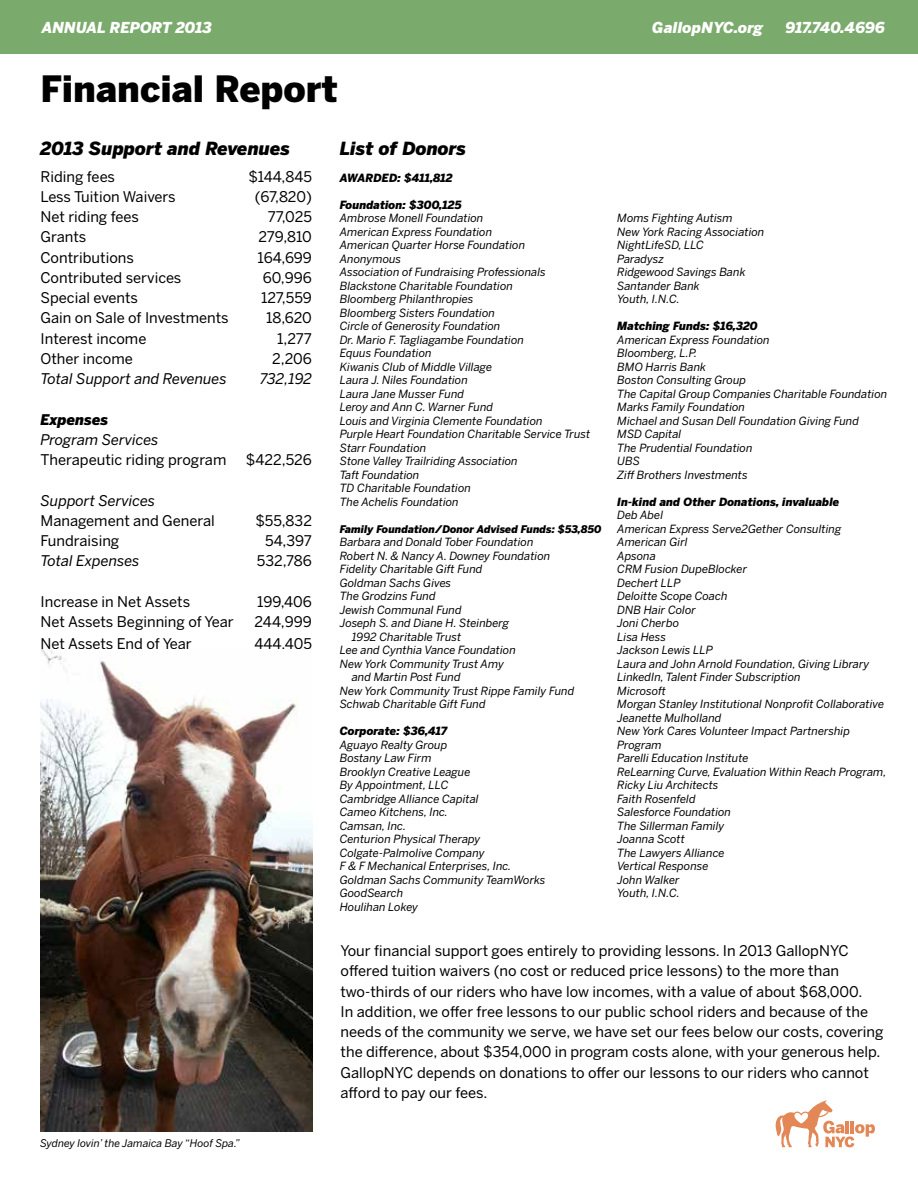
<style>
.page{position:relative;width:918px;height:1188px;background:#fff}
.page>*{position:absolute;margin:0;border:0;box-sizing:border-box;transform-origin:0 0}
.t1{font:900 36px "Benton Sans";color:#000}
.t2{font:italic 900 18px "Benton Sans";color:#000}
.t3{font:italic 900 15px "Benton Sans";color:#fff}
.t4{font:14.7px/20.2px "Benton Sans";color:#000}
.t5{font:italic 14.7px "Benton Sans";color:#000}
.t6{font:italic 900 14.7px "Benton Sans";color:#000}
.t7{font:italic 11.25px/13.5px "Benton Sans";color:#000}
.t8{font:italic 900 11.25px "Benton Sans";color:#000}
.t9{font:italic 900 10.5px "Benton Sans";color:#000}
.t10{font:italic 10.5px "Benton Sans";color:#000}
</style>
<div class="page">
<div style="left:0;top:0;width:918px;height:54px;background:#7aaa6c"></div>
<img style="left:40px;top:649px;width:273px;height:482px">
<svg style="left:776px;top:1100px;width:99px;height:47px"></svg>
<h3 class="t3" style="left:42px;top:18px;width:172px">ANNUAL REPORT 2013</h3>
<h3 class="t3" style="left:652px;top:18px;width:112px">GallopNYC.org</h3>
<h3 class="t3" style="left:786px;top:18px;width:101px">917.740.4696</h3>
<h1 class="t1" style="left:40px;top:67px;width:299px">Financial Report</h1>
<h2 class="t2" style="left:40px;top:137px;width:251px">2013 Support and Revenues</h2>
<h3 class="t4" style="left:40px;top:166px;width:76px">Riding fees</h3>
<h3 class="t4" style="left:248px;top:166px;width:65px">$144,845</h3>
<h3 class="t4" style="left:40px;top:186px;width:137px">Less Tuition Waivers</h3>
<h3 class="t4" style="left:255px;top:186px;width:59px">(67,820)</h3>
<h3 class="t4" style="left:40px;top:206px;width:100px">Net riding fees</h3>
<h3 class="t4" style="left:268px;top:206px;width:46px">77,025</h3>
<h3 class="t4" style="left:40px;top:227px;width:47px">Grants</h3>
<h3 class="t4" style="left:259px;top:227px;width:55px">279,810</h3>
<h3 class="t4" style="left:40px;top:247px;width:95px">Contributions</h3>
<h3 class="t4" style="left:258px;top:247px;width:56px">164,699</h3>
<h3 class="t4" style="left:40px;top:267px;width:142px">Contributed services</h3>
<h3 class="t4" style="left:263px;top:267px;width:51px">60,996</h3>
<h3 class="t4" style="left:40px;top:287px;width:99px">Special events</h3>
<h3 class="t4" style="left:261px;top:287px;width:52px">127,559</h3>
<h3 class="t4" style="left:40px;top:308px;width:190px">Gain on Sale of Investments</h3>
<h3 class="t4" style="left:266px;top:308px;width:47px">18,620</h3>
<h3 class="t4" style="left:40px;top:328px;width:107px">Interest income</h3>
<h3 class="t4" style="left:277px;top:328px;width:36px">1,277</h3>
<h3 class="t4" style="left:40px;top:348px;width:94px">Other income</h3>
<h3 class="t4" style="left:272px;top:348px;width:41px">2,206</h3>
<h3 class="t5" style="left:40px;top:370px;width:188px">Total Support and Revenues</h3>
<h3 class="t5" style="left:260px;top:370px;width:54px">732,192</h3>
<h3 class="t6" style="left:40px;top:410px;width:69px">Expenses</h3>
<h3 class="t5" style="left:40px;top:431px;width:120px">Program Services</h3>
<h3 class="t4" style="left:40px;top:449px;width:187px">Therapeutic riding program</h3>
<h3 class="t4" style="left:246px;top:449px;width:68px">$422,526</h3>
<h3 class="t5" style="left:40px;top:492px;width:116px">Support Services</h3>
<h3 class="t4" style="left:40px;top:510px;width:176px">Management and General</h3>
<h3 class="t4" style="left:255px;top:510px;width:58px">$55,832</h3>
<h3 class="t4" style="left:40px;top:530px;width:80px">Fundraising</h3>
<h3 class="t4" style="left:265px;top:530px;width:48px">54,397</h3>
<h3 class="t5" style="left:40px;top:552px;width:101px">Total Expenses</h3>
<h3 class="t4" style="left:257px;top:551px;width:57px">532,786</h3>
<h3 class="t4" style="left:40px;top:591px;width:151px">Increase in Net Assets</h3>
<h3 class="t4" style="left:257px;top:591px;width:56px">199,406</h3>
<h3 class="t4" style="left:40px;top:612px;width:195px">Net Assets Beginning of Year</h3>
<h3 class="t4" style="left:255px;top:612px;width:59px">244,999</h3>
<h3 class="t4" style="left:40px;top:633px;width:153px">Net Assets End of Year</h3>
<h3 class="t4" style="left:254px;top:633px;width:59px">444,405</h3>
<h2 class="t2" style="left:340px;top:137px;width:128px">List of Donors</h2>
<p class="t8" style="left:340px;top:171px;width:115px">AWARDED: $411,812</p>
<p class="t8" style="left:340px;top:198px;width:123px">Foundation: $300,125</p>
<p class="t7" style="left:340px;top:211px;width:252px">Ambrose Monell Foundation<br>American Express Foundation<br>American Quarter Horse Foundation<br>Anonymous<br>Association of Fundraising Professionals<br>Blackstone Charitable Foundation<br>Bloomberg Philanthropies<br>Bloomberg Sisters Foundation<br>Circle of Generosity Foundation<br>Dr. Mario F. Tagliagambe Foundation<br>Equus Foundation<br>Kiwanis Club of Middle Village<br>Laura J. Niles Foundation<br>Laura Jane Musser Fund<br>Leroy and Ann C. Warner Fund<br>Louis and Virginia Clemente Foundation<br>Purple Heart Foundation Charitable Service Trust<br>Starr Foundation<br>Stone Valley Trailriding Association<br>Taft Foundation<br>TD Charitable Foundation<br>The Achelis Foundation</p>
<p class="t9" style="left:340px;top:522px;width:263px">Family Foundation/Donor Advised Funds: $53,850</p>
<p class="t7" style="left:340px;top:535px;width:195px">Barbara and Donald Tober Foundation</p>
<p class="t7" style="left:340px;top:549px;width:212px">Robert N. &amp; Nancy A. Downey Foundation</p>
<p class="t7" style="left:340px;top:562px;width:144px">Fidelity Charitable Gift Fund</p>
<p class="t7" style="left:340px;top:576px;width:113px">Goldman Sachs Gives</p>
<p class="t7" style="left:340px;top:589px;width:97px">The Grodzins Fund</p>
<p class="t7" style="left:340px;top:603px;width:123px">Jewish Communal Fund</p>
<p class="t7" style="left:340px;top:616px;width:171px">Joseph S. and Diane H. Steinberg</p>
<p class="t7" style="left:352px;top:630px;width:111px">1992 Charitable Trust</p>
<p class="t7" style="left:340px;top:643px;width:178px">Lee and Cynthia Vance Foundation</p>
<p class="t7" style="left:340px;top:657px;width:166px">New York Community Trust Amy</p>
<p class="t7" style="left:352px;top:670px;width:110px">and Martin Post Fund</p>
<p class="t7" style="left:340px;top:684px;width:236px">New York Community Trust Rippe Family Fund</p>
<p class="t7" style="left:340px;top:697px;width:148px">Schwab Charitable Gift Fund</p>
<p class="t8" style="left:340px;top:724px;width:109px">Corporate: $36,417</p>
<p class="t7" style="left:340px;top:738px;width:207px">Aguayo Realty Group<br>Bostany Law Firm<br>Brooklyn Creative League<br>By Appointment, LLC<br>Cambridge Alliance Capital<br>Cameo Kitchens, Inc.<br>Camsan, Inc.<br>Centurion Physical Therapy<br>Colgate-Palmolive Company<br>F &amp; F Mechanical Enterprises, Inc.<br>Goldman Sachs Community TeamWorks<br>GoodSearch<br>Houlihan Lokey</p>
<p class="t7" style="left:617px;top:211px;width:149px">Moms Fighting Autism<br>New York Racing Association<br>NightLifeSD, LLC<br>Paradysz<br>Ridgewood Savings Bank<br>Santander Bank<br>Youth, I.N.C.</p>
<p class="t8" style="left:617px;top:319px;width:142px">Matching Funds: $16,320</p>
<p class="t7" style="left:617px;top:333px;width:272px">American Express Foundation<br>Bloomberg, L.P.<br>BMO Harris Bank<br>Boston Consulting Group<br>The Capital Group Companies Charitable Foundation<br>Marks Family Foundation<br>Michael and Susan Dell Foundation Giving Fund<br>MSD Capital<br>The Prudential Foundation<br>UBS<br>Ziff Brothers Investments</p>
<p class="t8" style="left:617px;top:495px;width:224px">In-kind and Other Donations, invaluable</p>
<p class="t7" style="left:617px;top:508px;width:271px">Deb Abel<br>American Express Serve2Gether Consulting<br>American Girl<br>Apsona<br>CRM Fusion DupeBlocker<br>Dechert LLP<br>Deloitte Scope Coach<br>DNB Hair Color<br>Joni Cherbo<br>Lisa Hess<br>Jackson Lewis LLP<br>Laura and John Arnold Foundation, Giving Library<br>LinkedIn, Talent Finder Subscription<br>Microsoft<br>Morgan Stanley Institutional Nonprofit Collaborative<br>Jeanette Mulholland<br>New York Cares Volunteer Impact Partnership<br>Program<br>Parelli Education Institute<br>ReLearning Curve, Evaluation Within Reach Program,<br>Ricky Liu Architects<br>Faith Rosenfeld<br>Salesforce Foundation<br>The Sillerman Family<br>Joanna Scott<br>The Lawyers Alliance<br>Vertical Response<br>John Walker<br>Youth, I.N.C.</p>
<p class="t10" style="left:40px;top:1137px;width:202px">Sydney lovin’ the Jamaica Bay “Hoof Spa.”</p>
<p class="t4" style="left:341px;top:940px;width:545px">Your financial support goes entirely to providing lessons. In 2013 GallopNYC offered tuition waivers (no cost or reduced price lessons) to the more than two-thirds of our riders who have low incomes, with a value of about $68,000.<br>In addition, we offer free lessons to our public school riders and because of the needs of the community we serve, we have set our fees below our costs, covering the difference, about $354,000 in program costs alone, with your generous help.<br>GallopNYC depends on donations to offer our lessons to our riders who cannot afford to pay our fees.</p>
</div>
